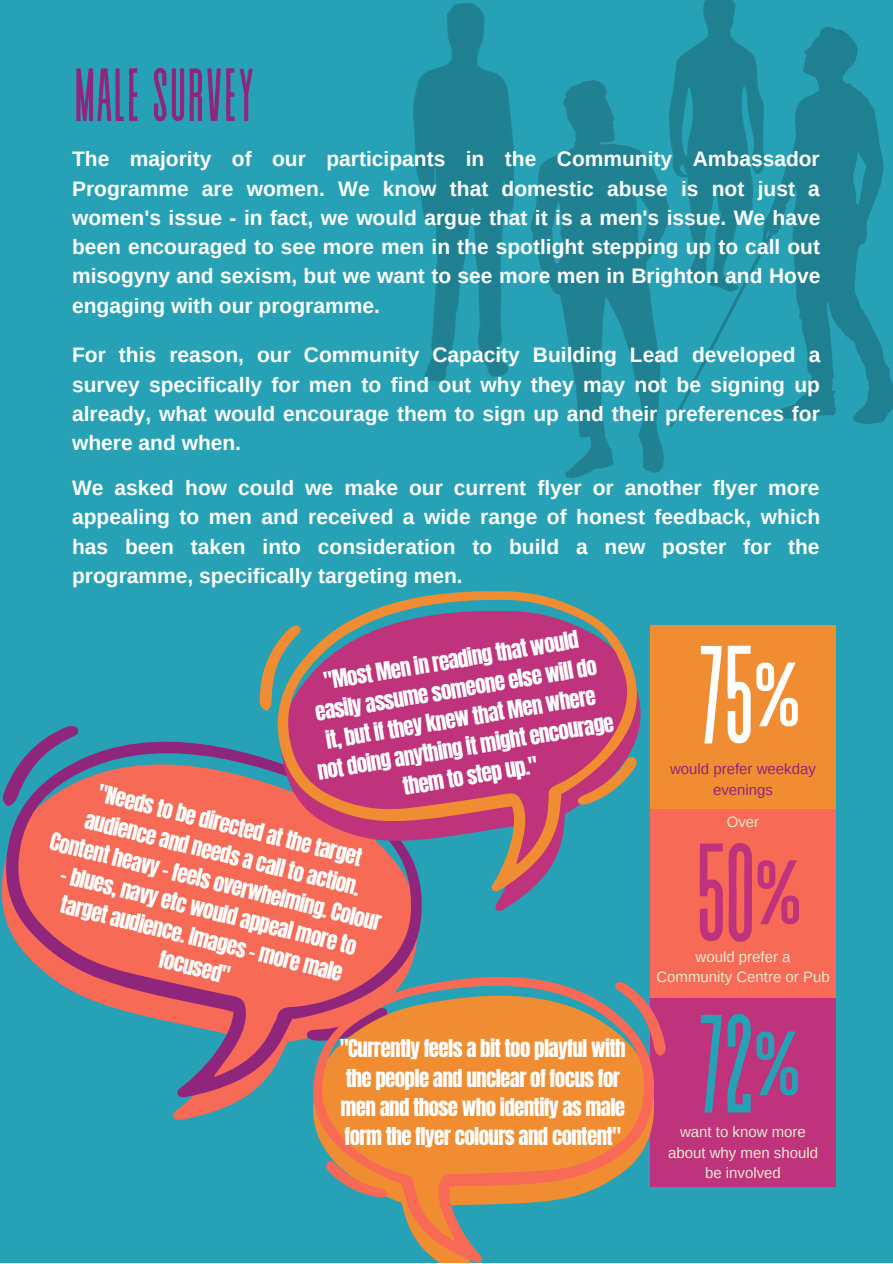
<style>
.page{position:relative;width:893px;height:1264px;background:#fff}
.page>*{position:absolute;margin:0;border:0;box-sizing:border-box;transform-origin:0 0}
.t1{font:139.35px "Revive 80 Tall";color:#fff}
.t2{font:139.35px "Revive 80 Tall";color:#be337b}
.t3{font:139.35px "Revive 80 Tall";color:#27a1b6}
.t4{font:75px "Revive 80 Tall";color:#90257c}
.t5{font:700 21px/29.2px "Arimo";color:#fff;text-align:justify}
.t6{font:21px/29.2px "Anton";letter-spacing:-.03em;color:#fff;text-align:center}
.t7{font:15px/20.2px "Arimo";color:#efe9ce;text-align:center}
.t8{font:15px/20.2px "Arimo";color:#90257c;text-align:center}
</style>
<div class="page">
<div style="left:0;top:0;width:892px;height:1262px;background:#27a1b6"></div>
<div style="left:650px;top:625px;width:185px;height:189px;background:#f08d33"></div>
<div style="left:650px;top:998px;width:185px;height:189px;background:#be337b"></div>
<div style="left:650px;top:809px;width:185px;height:189px;background:#f66a56"></div>
<svg style="left:1px;top:726px;width:416px;height:394px;fill:#f66a56"></svg>
<svg style="left:257px;top:927px;width:163px;height:18px;background:#eb655a"></svg>
<svg style="left:244px;top:591px;width:397px;height:336px"></svg>
<svg style="left:311px;top:966px;width:354px;height:296px;fill:#f08d33"></svg>
<img style="left:531px;top:81px;width:138px;height:396px">
<img style="left:703px;top:0;width:33px;height:26px">
<img style="left:414px;top:4px;width:100px;height:376px">
<svg style="left:669px;top:26px;width:223px;height:401px"></svg>
<p class="t4" style="left:74px;top:56px;width:183px">Male SURVEY</p>
<p class="t5" style="left:72px;top:144px;width:749px">The majority of our participants in the Community Ambassador Programme are women. We know that domestic abuse is not just a women's issue - in fact, we would argue that it is a men's issue. We have been encouraged to see more men in the spotlight stepping up to call out misogyny and sexism, but we want to see more men in Brighton and Hove engaging with our programme.</p>
<p class="t5" style="left:72px;top:340px;width:750px">For this reason, our Community Capacity Building Lead developed a survey specifically for men to find out why they may not be signing up already, what would encourage them to sign up and their preferences for where and when.</p>
<p class="t5" style="left:72px;top:473px;width:749px">We asked how could we make our current flyer or another flyer more appealing to men and received a wide range of honest feedback, which has been taken into consideration to build a new poster for the programme, specifically targeting men.</p>
<p class="t6" style="left:301px;top:669px;width:301px;rotate:-9deg">"Most Men in reading that would easily assume someone else will do it, but if they knew that Men where not doing anything it might encourage them to step up."</p>
<p class="t6" style="left:68px;top:770px;width:342px;rotate:14deg">"Needs to be directed at the target audience and needs a call to action.<br>Content heavy - feels overwhelming. Colour</p>
<p class="t6" style="left:64px;top:859px;width:306px;rotate:14deg">- blues, navy etc would appeal more to target audience. Images - more male focused"</p>
<p class="t6" style="left:340px;top:1034px;width:287px;text-align:left">"Currently feels a bit too playful with the people and unclear of focus for men and those who identify as male form the flyer colours and content"</p>
<p class="t1" style="left:695px;top:624px;width:108px">75%</p>
<p class="t8" style="left:670px;top:759px;width:147px">would prefer weekday evenings</p>
<p class="t7" style="left:726px;top:812px;width:34px">Over</p>
<p class="t2" style="left:694px;top:822px;width:111px">50%</p>
<p class="t7" style="left:656px;top:946px;width:175px">would prefer a<br>Community Centre or Pub</p>
<p class="t3" style="left:695px;top:993px;width:108px">72%</p>
<p class="t7" style="left:668px;top:1142px;width:151px">about why men should be involved</p>
<p class="t7" style="left:680px;top:1121px;width:127px">want to know more</p>
</div>
